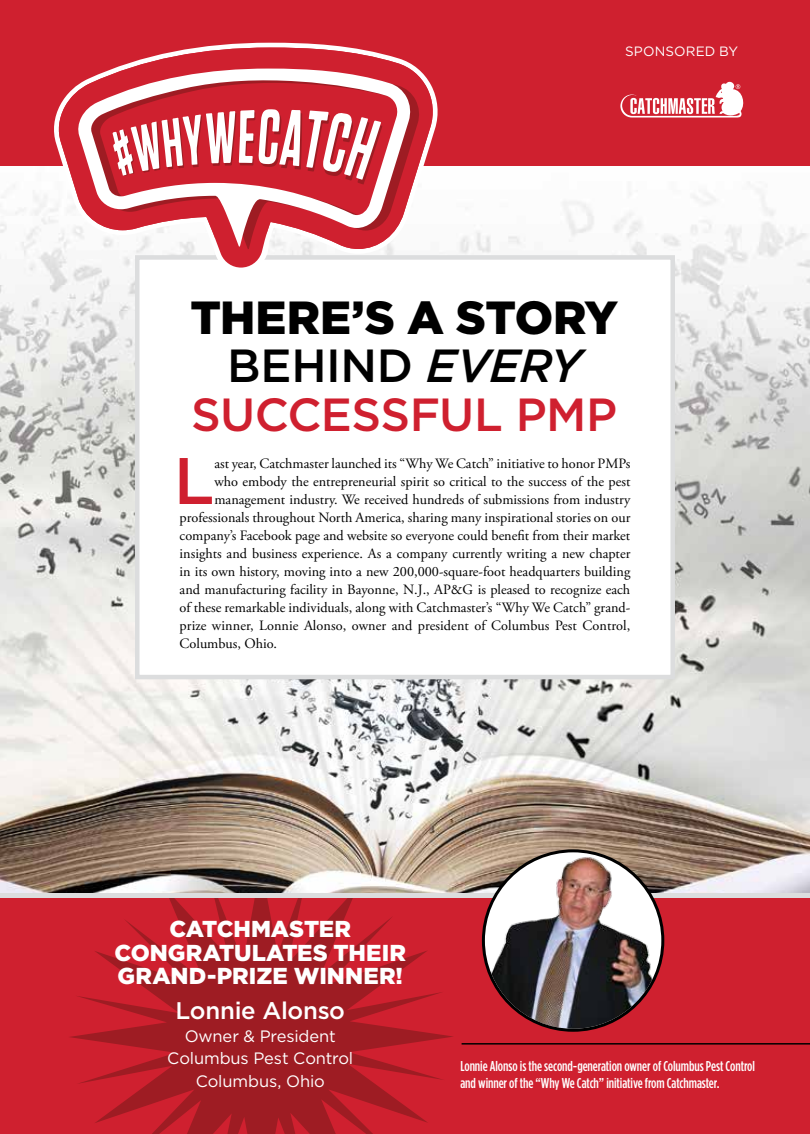
<style>
.page{position:relative;width:810px;height:1134px;background:#fff}
.page>*{position:absolute;margin:0;border:0;box-sizing:border-box;transform-origin:0 0}
.t1{font:500 65.7px "Gotham";color:#cf202f}
.t2{font:900 46.35px/48.6px "Gotham";letter-spacing:-.01em;color:#000;text-align:center}
.t3{font:500 24px "Gotham";letter-spacing:-.015em;color:#fff}
.t4{font:900 23.1px/23.7px "Gotham";color:#fff;text-align:center}
.t5{font:16.5px/22.5px "Gotham";letter-spacing:-.01em;color:#fff;text-align:center}
.t6{font:14.25px "Adobe Garamond Pro";color:#000}
.t7{font:500 14.25px/17.2px "Gotham Condensed";letter-spacing:-.005em;color:#fff}
.t8{font:13.5px "Gotham";letter-spacing:.01em;color:#fff}
.s1{font-weight:500}
.s2{font-weight:500;font-style:italic}
.s3{font-weight:500;color:#cf202f}
</style>
<div class="page">
<img style="left:0;top:182px;width:810px;height:711px">
<div style="left:135px;top:255px;width:540px;height:424px;background:#fff;border:4px solid #dcddde"></div>
<div style="left:0;top:0;width:810px;height:166px;background:#cf202f"></div>
<svg style="left:55px;top:42px;width:387px;height:233px"></svg>
<div style="left:214px;top:216px;width:55px;height:57px;background:#fff;border-radius:50%"></div>
<svg style="left:57px;top:48px;width:378px;height:220px"></svg>
<svg style="left:86px;top:71px;width:334px;height:178px"></svg>
<svg style="left:77px;top:69px;width:334px;height:178px;fill:#cf202f"></svg>
<svg style="left:112px;top:109px;width:270px;height:76px"></svg>
<div style="left:0;top:897px;width:810px;height:237px;background:#cf202f"></div>
<svg style="left:70px;top:898px;width:383px;height:236px"></svg>
<div style="left:0;top:893px;width:810px;height:5px;background:#dcddde"></div>
<hr style="left:462px;top:1043px;width:348px;height:2px;background:#000">
<svg style="left:620px;top:81px;width:124px;height:37px"></svg>
<img style="left:485px;top:853px;width:176px;height:176px">
<p class="t8" style="left:625px;top:44px;width:114px">SPONSORED BY</p>
<h2 class="t2" style="left:190px;top:292px;width:429px">THERE’S A STORY<br><span class="s1">BEHIND</span> <span class="s2">EVERY<br></span><span class="s3">SUCCESSFUL PMP</span></h2>
<h1 class="t1" style="left:174px;top:443px;width:42px">L</h1>
<p class="t6" style="left:214px;top:455px;width:417px">ast year, Catchmaster launched its “Why We Catch” initiative to honor PMPs</p>
<p class="t6" style="left:214px;top:473px;width:418px">who embody the entrepreneurial spirit so critical to the success of the pest</p>
<p class="t6" style="left:214px;top:491px;width:417px">management industry. We received hundreds of submissions from industry</p>
<p class="t6" style="left:180px;top:509px;width:452px">professionals throughout North America, sharing many inspirational stories on our</p>
<p class="t6" style="left:180px;top:527px;width:452px">company’s Facebook page and website so everyone could benefit from their market</p>
<p class="t6" style="left:180px;top:545px;width:452px">insights and business experience. As a company currently writing a new chapter</p>
<p class="t6" style="left:180px;top:563px;width:452px">in its own history, moving into a new 200,000-square-foot headquarters building</p>
<p class="t6" style="left:180px;top:581px;width:452px">and manufacturing facility in Bayonne, N.J., AP&amp;G is pleased to recognize each</p>
<p class="t6" style="left:180px;top:599px;width:452px">of these remarkable individuals, along with Catchmaster’s “Why We Catch” grand-</p>
<p class="t6" style="left:180px;top:617px;width:452px">prize winner, Lonnie Alonso, owner and president of Columbus Pest Control,</p>
<p class="t6" style="left:180px;top:635px;width:99px">Columbus, Ohio.</p>
<h3 class="t4" style="left:115px;top:916px;width:293px">CATCHMASTER<br>CONGRATULATES THEIR<br>GRAND-PRIZE WINNER!</h3>
<h3 class="t3" style="left:175px;top:997px;width:171px">Lonnie Alonso</h3>
<p class="t5" style="left:167px;top:1024px;width:187px">Owner &amp; President<br>Columbus Pest Control<br>Columbus, Ohio</p>
<p class="t7" style="left:460px;top:1057px;width:296px">Lonnie Alonso is the second-generation owner of Columbus Pest Control and winner of the “Why We Catch” initiative from Catchmaster.</p>
</div>
